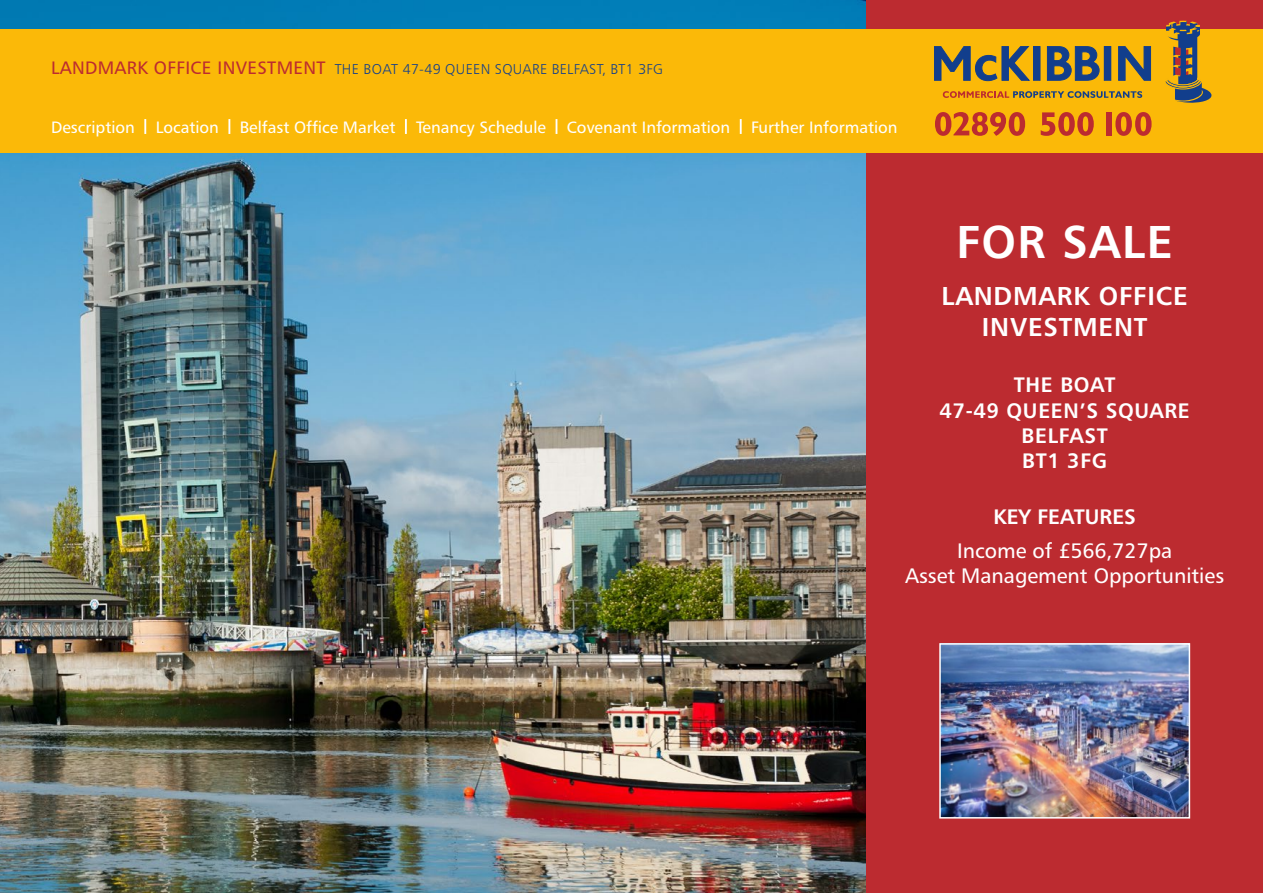
<style>
.page{position:relative;width:1263px;height:893px;background:#fff}
.page>*{position:absolute;margin:0;border:0;box-sizing:border-box;transform-origin:0 0}
.t1{font:46.05px "Humanist 777 BT Bold B";letter-spacing:.03em;color:#fff}
.t2{font:25.95px/31px "Humanist 777 BT Bold B";letter-spacing:.03em;color:#fff;text-align:center}
.t3{font:21px "Humanist 777 BT Roman B";color:#fff}
.t4{font:21px "Humanist 777 BT Bold B";letter-spacing:.03em;color:#fff}
.t5{font:21px "Humanist 777 BT Bold B";color:#fff}
.t6{font:16.5px "Humanist 777 BT Roman B";color:#fff}
.t7{font:14.25px "Humanist 777 BT Light B";letter-spacing:.02em;color:#123e8c}
.s1{font-family:"Humanist 777 BT Roman B";font-size:18px;color:#bc2b30}
</style>
<div class="page">
<img style="left:0;top:0;width:866px;height:893px">
<div style="left:866px;top:0;width:397px;height:893px;background:#bc2b30"></div>
<div style="left:0;top:30px;width:1263px;height:123px;background:#fbb908"></div>
<svg style="left:943px;top:91px;width:199px;height:7px"></svg>
<svg style="left:1047px;top:47px;width:52px;height:33px"></svg>
<div style="left:1033px;top:47px;width:7px;height:33px;background:#123e8c"></div>
<div style="left:1104px;top:47px;width:7px;height:33px;background:#123e8c"></div>
<svg style="left:1118px;top:47px;width:32px;height:33px"></svg>
<svg style="left:934px;top:47px;width:95px;height:34px"></svg>
<svg style="left:1164px;top:21px;width:47px;height:82px"></svg>
<svg style="left:935px;top:112px;width:90px;height:24px"></svg>
<svg style="left:1041px;top:112px;width:53px;height:24px"></svg>
<div style="left:1107px;top:112px;width:5px;height:23px;background:#bc2b30"></div>
<svg style="left:1115px;top:112px;width:36px;height:24px"></svg>
<img style="left:942px;top:646px;width:245px;height:170px">
<div style="left:939px;top:643px;width:251px;height:176px;border:2px solid #fff"></div>
<svg style="left:144px;top:119px;width:2px;height:15px"></svg>
<svg style="left:228px;top:119px;width:2px;height:15px"></svg>
<svg style="left:405px;top:119px;width:2px;height:15px"></svg>
<svg style="left:556px;top:119px;width:1px;height:15px"></svg>
<svg style="left:740px;top:119px;width:2px;height:15px"></svg>
<p class="t7" style="left:51px;top:60px;width:613px"><span class="s1">LANDMARK OFFICE INVESTMENT</span> THE BOAT 47-49 QUEEN SQUARE BELFAST, BT1 3FG</p>
<p class="t6" style="left:51px;top:117px;width:85px">Description</p>
<p class="t6" style="left:156px;top:117px;width:65px">Location</p>
<p class="t6" style="left:240px;top:117px;width:157px">Belfast Office Market</p>
<p class="t6" style="left:416px;top:117px;width:131px">Tenancy Schedule</p>
<p class="t6" style="left:567px;top:117px;width:165px">Covenant Information</p>
<p class="t6" style="left:751px;top:117px;width:148px">Further Information</p>
<p class="t1" style="left:956px;top:213px;width:218px">FOR SALE</p>
<p class="t2" style="left:941px;top:280px;width:248px">LANDMARK OFFICE<br>INVESTMENT</p>
<p class="t4" style="left:1014px;top:372px;width:103px">THE BOAT</p>
<p class="t4" style="left:940px;top:397px;width:252px">47-49 QUEEN’S SQUARE</p>
<p class="t4" style="left:1021px;top:422px;width:88px">BELFAST</p>
<p class="t4" style="left:1022px;top:447px;width:87px">BT1 3FG</p>
<p class="t5" style="left:993px;top:504px;width:144px">KEY FEATURES</p>
<p class="t3" style="left:957px;top:538px;width:217px">Income of £566,727pa</p>
<p class="t3" style="left:905px;top:563px;width:320px">Asset Management Opportunities</p>
</div>
